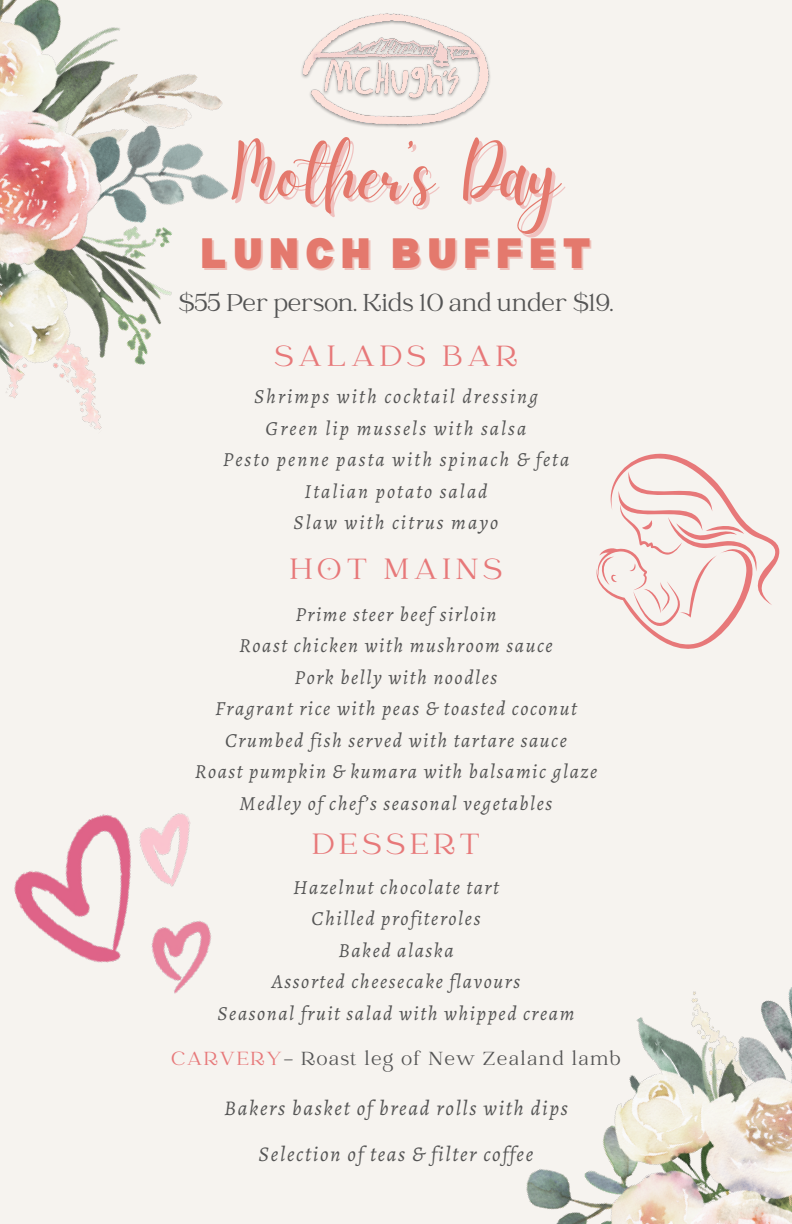
<style>
.page{position:relative;width:792px;height:1224px;background:#f6f3ef}
.page>*{position:absolute;margin:0;border:0;box-sizing:border-box;transform-origin:0 0}
.t1{font:79.7px "Daydream";color:#e4796d}
.t2{font:900 41.6px "Bernoru";letter-spacing:.15em;color:#e4796d}
.t3{font:32.3px "Catchy Mager";letter-spacing:.15em;color:#e77879}
.t4{font:27px "Catchy Mager";color:#545454}
.t5{font:italic 21px "Alegreya";letter-spacing:.08em;color:#545454}
.t6{font:21px "Catchy Mager";letter-spacing:.08em;color:#545454}
.t7{font:italic 20px "Alegreya";letter-spacing:.08em;color:#545454}
.t8{font:italic 20px "Alegreya";letter-spacing:.105em;color:#545454}
.s1{color:#e77879}
</style>
<div class="page">
<img style="left:526px;top:987px;width:266px;height:237px">
<img style="left:0;top:0;width:229px;height:430px">
<img style="left:301px;top:13px;width:189px;height:115px">
<img style="left:14px;top:813px;width:197px;height:181px">
<svg style="left:596px;top:453px;width:184px;height:196px"></svg>
<p class="t1" style="left:231px;top:128px;width:331px">Mother’s Day</p>
<p class="t2" style="left:201px;top:230px;width:392px">LUNCH BUFFET</p>
<p class="t4" style="left:179px;top:290px;width:436px">$55 Per person. Kids 10 and under $19.</p>
<p class="t3" style="left:274px;top:340px;width:245px">SALADS BAR</p>
<p class="t8" style="left:254px;top:383px;width:285px">Shrimps with cocktail dressing</p>
<h3 class="t8" style="left:266px;top:414px;width:262px">Green lip mussels with salsa</h3>
<p class="t8" style="left:223px;top:446px;width:348px">Pesto penne pasta with spinach &amp; feta</p>
<p class="t8" style="left:304px;top:477px;width:185px">Italian potato salad</p>
<p class="t8" style="left:294px;top:509px;width:206px">Slaw with citrus mayo</p>
<p class="t3" style="left:290px;top:554px;width:214px">HOT MAINS</p>
<h4 class="t7" style="left:295px;top:600px;width:203px">Prime steer beef sirloin</h4>
<h3 class="t7" style="left:239px;top:632px;width:315px">Roast chicken with mushroom sauce</h3>
<p class="t7" style="left:295px;top:663px;width:204px">Pork belly with noodles</p>
<p class="t7" style="left:215px;top:695px;width:363px">Fragrant rice with peas &amp; toasted coconut</p>
<p class="t7" style="left:225px;top:726px;width:343px">Crumbed fish served with tartare sauce</p>
<p class="t7" style="left:195px;top:758px;width:404px">Roast pumpkin &amp; kumara with balsamic glaze</p>
<p class="t7" style="left:240px;top:789px;width:314px">Medley of chef’s seasonal vegetables</p>
<h2 class="t3" style="left:312px;top:828px;width:169px">DESSERT</h2>
<p class="t7" style="left:293px;top:873px;width:207px">Hazelnut chocolate tart</p>
<p class="t7" style="left:312px;top:905px;width:170px">Chilled profiteroles</p>
<p class="t7" style="left:338px;top:936px;width:117px">Baked alaska</p>
<p class="t7" style="left:272px;top:968px;width:250px">Assorted cheesecake flavours</p>
<h3 class="t7" style="left:217px;top:999px;width:358px">Seasonal fruit salad with whipped cream</h3>
<p class="t6" style="left:171px;top:1048px;width:451px"><span class="s1">CARVERY</span>- Roast leg of New Zealand lamb</p>
<p class="t5" style="left:224px;top:1094px;width:345px">Bakers basket of bread rolls with dips</p>
<p class="t5" style="left:259px;top:1140px;width:276px">Selection of teas &amp; filter coffee</p>
</div>
